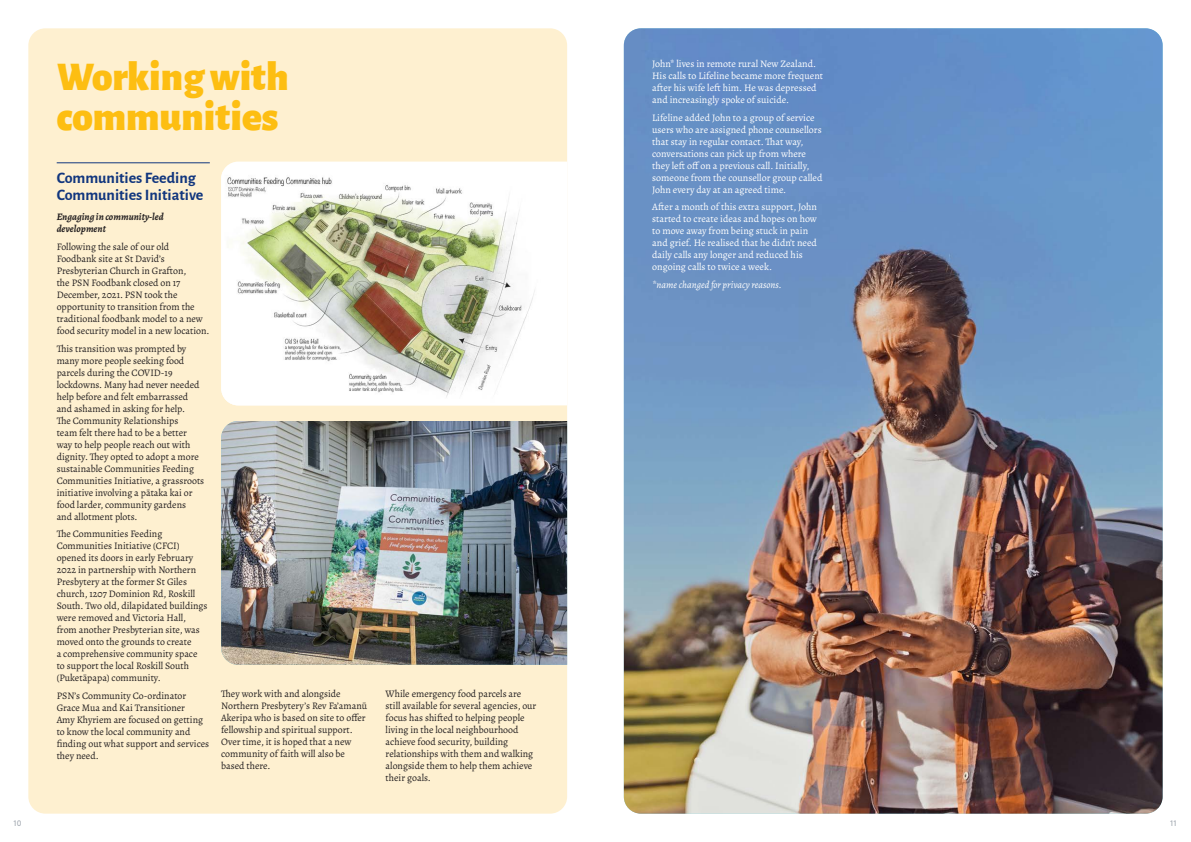
<style>
.page{position:relative;width:1191px;height:842px;background:#fff}
.page>*{position:absolute;margin:0;border:0;box-sizing:border-box;transform-origin:0 0}
.t1{font:900 41px/40px "Alegreya Sans";color:#fdbe12}
.t2{font:700 16px/17px "Alegreya Sans";color:#11367e}
.t3{font:10px/12px "Alegreya";color:#231f20}
.t4{font:10px/12px "Alegreya";color:#fff}
.t5{font:italic 700 10px/12px "Alegreya";color:#231f20}
.t6{font:italic 10px "Alegreya";color:#fff}
.t7{font:8px "Brown";color:#a6acb4}
</style>
<div class="page">
<div style="left:28px;top:28px;width:539px;height:786px;background:#fef0d0;border-radius:17px"></div>
<hr style="left:57px;top:163px;width:153px;height:1px;background:#11367e">
<img style="left:221px;top:421px;width:346px;height:244px">
<div style="left:222px;top:162px;width:345px;height:243px;background:#fff"></div>
<img style="left:221px;top:172px;width:319px;height:233px">
<img style="left:624px;top:28px;width:538px;height:786px">
<h1 class="t1" style="left:57px;top:53px;width:233px">Working with communities</h1>
<p class="t4" style="left:652px;top:58px;width:172px">John* lives in remote rural New Zealand.<br>His calls to Lifeline became more frequent after his wife left him. He was depressed and increasingly spoke of suicide.</p>
<p class="t4" style="left:652px;top:111px;width:172px">Lifeline added John to a group of service users who are assigned phone counsellors that stay in regular contact. That way, conversations can pick up from where they left off on a previous call. Initially, someone from the counsellor group called John every day at an agreed time.</p>
<p class="t4" style="left:652px;top:201px;width:166px">After a month of this extra support, John started to create ideas and hopes on how to move away from being stuck in pain and grief. He realised that he didn’t need daily calls any longer and reduced his ongoing calls to twice a week.</p>
<p class="t6" style="left:652px;top:278px;width:131px">*name changed for privacy reasons.</p>
<h2 class="t2" style="left:57px;top:168px;width:148px">Communities Feeding<br>Communities Initiative</h2>
<p class="t5" style="left:57px;top:211px;width:108px">Engaging in community-led development</p>
<p class="t3" style="left:57px;top:241px;width:154px">Following the sale of our old<br>Foodbank site at St David’s<br>Presbyterian Church in Grafton,<br>the PSN Foodbank closed on 17<br>December, 2021. PSN took the opportunity to transition from the traditional foodbank model to a new food security model in a new location.</p>
<p class="t3" style="left:57px;top:342px;width:149px">This transition was prompted by many more people seeking food parcels during the COVID-19 lockdowns. Many had never needed help before and felt embarrassed and ashamed in asking for help.<br>The Community Relationships<br>team felt there had to be a better way to help people reach out with dignity. They opted to adopt a more sustainable Communities Feeding<br>Communities Initiative, a grassroots initiative involving a pātaka kai or food larder, community gardens<br>and allotment plots.</p>
<p class="t3" style="left:57px;top:528px;width:152px">The Communities Feeding<br>Communities Initiative (CFCI) opened its doors in early February<br>2022 in partnership with Northern<br>Presbytery at the former St Giles church, 1207 Dominion Rd, Roskill<br>South. Two old, dilapidated buildings were removed and Victoria Hall, from another Presbyterian site, was moved onto the grounds to create<br>a comprehensive community space to support the local Roskill South (Puketāpapa) community.</p>
<p class="t3" style="left:57px;top:690px;width:154px">PSN’s Community Co-ordinator<br>Grace Mua and Kai Transitioner<br>Amy Khyriem are focused on getting to know the local community and finding out what support and services they need.</p>
<p class="t3" style="left:221px;top:688px;width:147px">They work with and alongside<br>Northern Presbytery’s Rev Fa’amanū<br>Akeripa who is based on site to offer fellowship and spiritual support.<br>Over time, it is hoped that a new community of faith will also be based there.</p>
<p class="t3" style="left:386px;top:688px;width:152px">While emergency food parcels are still available for several agencies, our focus has shifted to helping people living in the local neighbourhood achieve food security, building relationships with them and walking alongside them to help them achieve their goals.</p>
<p class="t7" style="left:13px;top:817px;width:9px">10</p>
<p class="t7" style="left:1170px;top:817px;width:8px">11</p>
</div>
